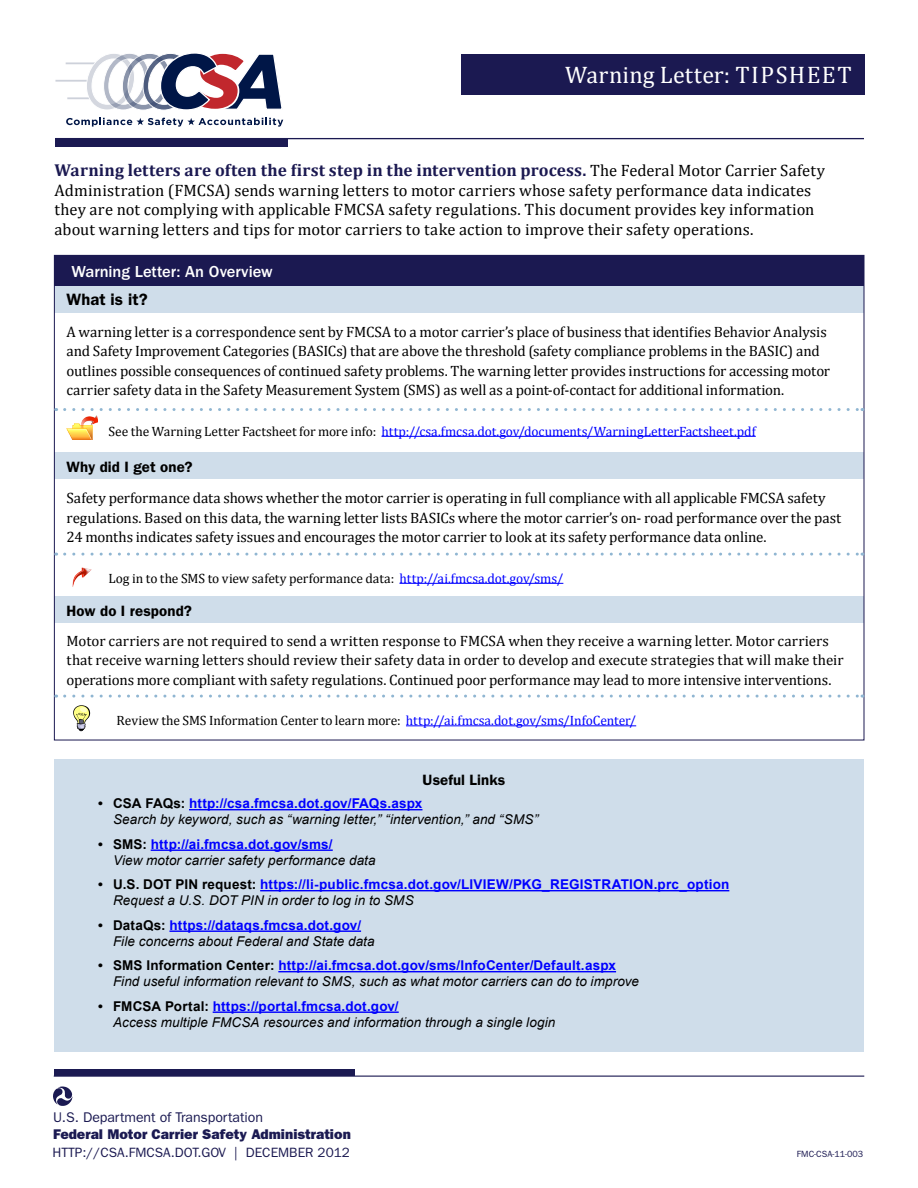
<style>
.page{position:relative;width:918px;height:1188px;background:#fff}
.page>*{position:absolute;margin:0;border:0;box-sizing:border-box;transform-origin:0 0}
.t1{font:24px "Cambria";letter-spacing:.015em;color:#fff}
.t2{font:700 17.25px "Cambria";letter-spacing:.01em;color:#1b1951}
.t3{font:16.5px/19.5px "Cambria";letter-spacing:.01em;color:#000}
.t4{font:500 16.5px "ITC Franklin Gothic Std";letter-spacing:-.005em;color:#fff}
.t5{font:600 16.5px "ITC Franklin Gothic Std";letter-spacing:.005em;color:#000}
.t6{font:15px/19.5px "Cambria";letter-spacing:-.005em;color:#000}
.t7{font:600 15px "ITC Franklin Gothic Std";letter-spacing:.005em;color:#000}
.t8{font:14.1px/17px "ITC Franklin Gothic Std Hvy";color:#1b1a52}
.t9{font:700 13.5px "Arial";letter-spacing:.015em;color:#00f}
.t10{font:italic 13.5px "Arial";letter-spacing:.005em;color:#000}
.t11{font:13.5px "Cambria";letter-spacing:-.005em;color:#000}
.t12{font:13.5px "Cambria";color:#00f}
.Footer-text{font:13.5px "ITC Franklin Gothic Std";color:#1b1951}
.t13{font:9px "ITC Franklin Gothic Std";color:#1b1951}
.s1{font-weight:400;font-size:16.5px;color:#000}
.s2{color:#000}
.s3{color:#00f}
.s4{font-family:"ITC Franklin Gothic Std"}
</style>
<div class="page">
<div style="left:55px;top:139px;width:233px;height:8px;background:#1b1a52"></div>
<hr style="left:55px;top:138px;width:808px;height:1px;background:#1b1a52">
<svg style="left:66px;top:118px;width:217px;height:9px"></svg>
<svg style="left:55px;top:53px;width:227px;height:57px"></svg>
<div style="left:54px;top:760px;width:810px;height:292px;background:#cfddea"></div>
<div style="left:54px;top:286px;width:810px;height:27px;background:#cfddea"></div>
<div style="left:54px;top:452px;width:810px;height:27px;background:#cfddea"></div>
<div style="left:54px;top:596px;width:810px;height:27px;background:#cfddea"></div>
<div style="left:54px;top:255px;width:810px;height:31px;background:#1b1951"></div>
<hr style="left:382px;top:436px;width:374px;height:1px;background:#00f">
<hr style="left:399px;top:583px;width:164px;height:1px;background:#00f">
<hr style="left:406px;top:725px;width:230px;height:1px;background:#00f">
<hr style="left:189px;top:809px;width:233px;height:1px;background:#00f">
<hr style="left:151px;top:849px;width:182px;height:2px;background:#00f">
<hr style="left:260px;top:890px;width:469px;height:1px;background:#00f">
<hr style="left:169px;top:930px;width:192px;height:2px;background:#00f">
<hr style="left:278px;top:971px;width:338px;height:1px;background:#00f">
<hr style="left:213px;top:1011px;width:186px;height:2px;background:#00f">
<svg style="left:65px;top:408px;width:798px;height:3px"></svg>
<svg style="left:65px;top:553px;width:798px;height:3px"></svg>
<svg style="left:65px;top:695px;width:798px;height:3px"></svg>
<img style="left:66px;top:416px;width:32px;height:24px">
<svg style="left:73px;top:705px;width:17px;height:26px"></svg>
<img style="left:72px;top:567px;width:20px;height:20px">
<div style="left:461px;top:54px;width:404px;height:41px;background:#1b1951"></div>
<svg style="left:53px;top:1086px;width:20px;height:20px"></svg>
<div style="left:54px;top:1069px;width:300px;height:7px;background:#1b1a52"></div>
<hr style="left:54px;top:1076px;width:810px;height:1px;background:#1b1a52">
<h1 class="t1" style="left:565px;top:60px;width:288px">Warning Letter: TIPSHEET</h1>
<p class="t2" style="left:55px;top:158px;width:772px">Warning letters are often the first step in the intervention process. <span class="s1">The Federal Motor Carrier Safety</span></p>
<p class="t3" style="left:55px;top:180px;width:761px">Administration (FMCSA) sends warning letters to motor carriers whose safety performance data indicates they are not complying with applicable FMCSA safety regulations. This document provides key information about warning letters and tips for motor carriers to take action to improve their safety operations.</p>
<p class="t4" style="left:71px;top:262px;width:203px">Warning Letter: An Overview</p>
<p class="t5" style="left:67px;top:290px;width:83px">What is it?</p>
<p class="t6" style="left:67px;top:322px;width:765px">A warning letter is a correspondence sent by FMCSA to a motor carrier’s place of business that identifies Behavior Analysis and Safety Improvement Categories (BASICs) that are above the threshold (safety compliance problems in the BASIC) and outlines possible consequences of continued safety problems. The warning letter provides instructions for accessing motor carrier safety data in the Safety Measurement System (SMS) as well as a point-of-contact for additional information.</p>
<p class="t12" style="left:109px;top:423px;width:649px"><span class="s2">See the Warning Letter Factsheet for more info:</span> http://csa.fmcsa.dot.gov/documents/WarningLetterFactsheet.pdf</p>
<p class="t7" style="left:67px;top:458px;width:128px">Why did I get one?</p>
<p class="t6" style="left:67px;top:488px;width:776px">Safety performance data shows whether the motor carrier is operating in full compliance with all applicable FMCSA safety regulations. Based on this data, the warning letter lists BASICs where the motor carrier’s on- road performance over the past<br>24 months indicates safety issues and encourages the motor carrier to look at its safety performance data online.</p>
<p class="t11" style="left:109px;top:570px;width:456px">Log in to the SMS to view safety performance data: <span class="s3">http://ai.fmcsa.dot.gov/sms/</span></p>
<p class="t7" style="left:67px;top:602px;width:127px">How do I respond?</p>
<p class="t6" style="left:67px;top:631px;width:779px">Motor carriers are not required to send a written response to FMCSA when they receive a warning letter. Motor carriers that receive warning letters should review their safety data in order to develop and execute strategies that will make their operations more compliant with safety regulations. Continued poor performance may lead to more intensive interventions.</p>
<p class="t11" style="left:117px;top:712px;width:521px">Review the SMS Information Center to learn more: <span class="s3">http://ai.fmcsa.dot.gov/sms/InfoCenter/</span></p>
<p class="t7" style="left:423px;top:771px;width:84px">Useful Links</p>
<p class="t9" style="left:98px;top:795px;width:326px"><span class="s2">• CSA FAQs:</span> http://csa.fmcsa.dot.gov/FAQs.aspx</p>
<p class="t10" style="left:113px;top:811px;width:427px">Search by keyword, such as “warning letter,” “intervention,” and “SMS”</p>
<p class="t9" style="left:98px;top:835px;width:236px"><span class="s2">• SMS:</span> http://ai.fmcsa.dot.gov/sms/</p>
<p class="t10" style="left:113px;top:851px;width:264px">View motor carrier safety performance data</p>
<p class="t9" style="left:98px;top:876px;width:633px"><span class="s2">• U.S. DOT PIN request:</span> https://li-public.fmcsa.dot.gov/LIVIEW/PKG_REGISTRATION.prc_option</p>
<p class="t10" style="left:113px;top:892px;width:302px">Request a U.S. DOT PIN in order to log in to SMS</p>
<p class="t9" style="left:98px;top:916px;width:265px"><span class="s2">• DataQs:</span> https://dataqs.fmcsa.dot.gov/</p>
<p class="t10" style="left:113px;top:932px;width:263px">File concerns about Federal and State data</p>
<p class="t9" style="left:98px;top:957px;width:519px"><span class="s2">• SMS Information Center:</span> http://ai.fmcsa.dot.gov/sms/InfoCenter/Default.aspx</p>
<p class="t10" style="left:113px;top:973px;width:527px">Find useful information relevant to SMS, such as what motor carriers can do to improve</p>
<p class="t9" style="left:98px;top:997px;width:302px"><span class="s2">• FMCSA Portal:</span> https://portal.fmcsa.dot.gov/</p>
<p class="t10" style="left:113px;top:1013px;width:444px">Access multiple FMCSA resources and information through a single login</p>
<p class="t8" style="left:53px;top:1108px;width:299px"><span class="s4">U.S. Department of Transportation<br></span>Federal Motor Carrier Safety Administration</p>
<p class="Footer-text" style="left:53px;top:1144px;width:299px">HTTP://CSA.FMCSA.DOT.GOV | DECEMBER 2012</p>
<p class="t13" style="left:797px;top:1148px;width:68px">FMC-CSA-11-003</p>
</div>
